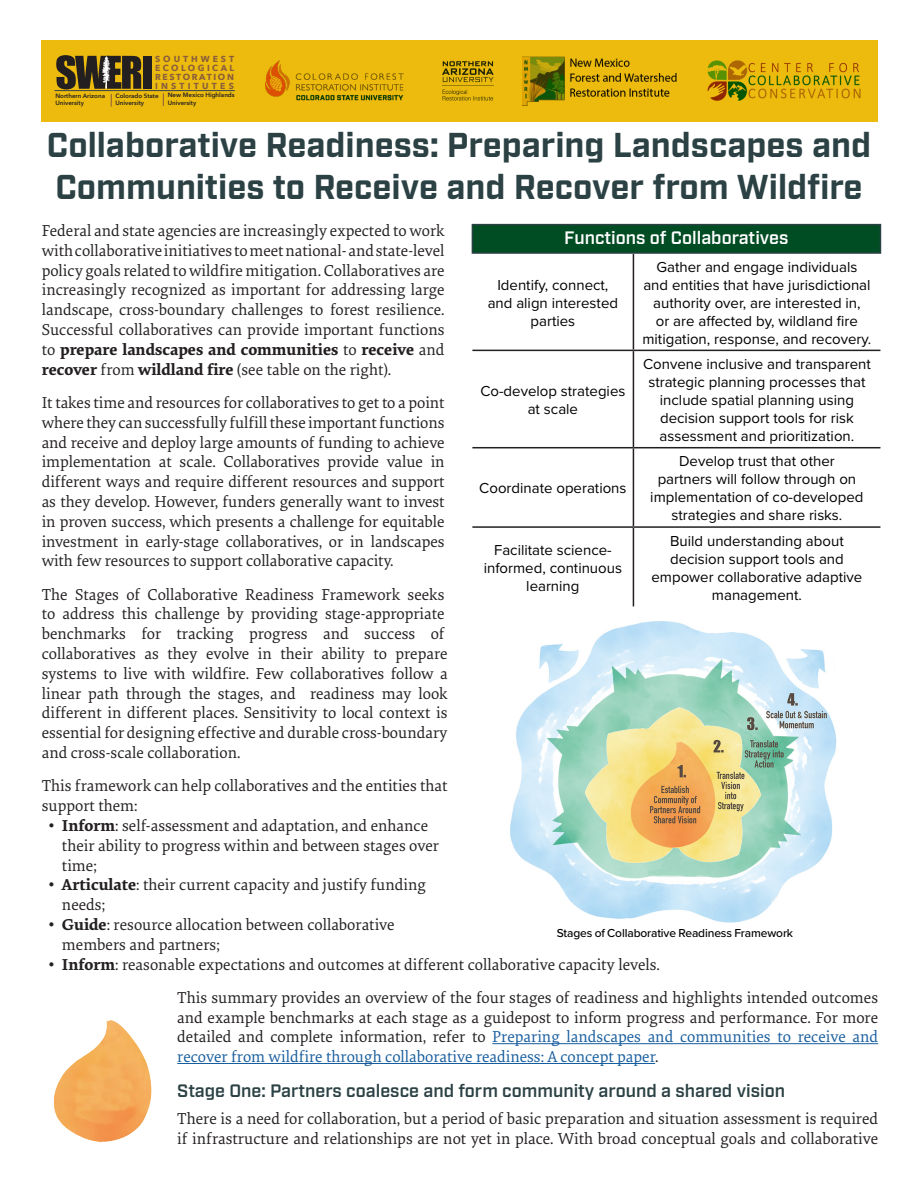
<style>
.page{position:relative;width:918px;height:1188px;background:#fff}
.page>*{position:absolute;margin:0;border:0;box-sizing:border-box;transform-origin:0 0}
.Title_Header{font:700 34.5px/41.4px "Industry";color:#2b4144}
.Body_Header_Flush_le{font:600 18px "Industry";color:#2b4144}
.Body_Header_Flush_le-2{font:600 18px "Industry";color:#fff}
.Main_Body_11pt{font:16.5px/19.8px "Elena Basic";color:#231f20}
.Figure_Text{font:15px/18px "Proxima Nova";color:#000;text-align:center}
.t1{font:500 12px "Proxima Nova";letter-spacing:-.01em;color:#000}
.t2{font:700 8.7px/8.7px "Avenir Next";letter-spacing:.28em;color:#8a5d3b;text-align:justify}
.t3{font:600 6.3px/7.5px "Avenir Next";color:#231f20}
.s1{font-weight:700}
.s2{color:#175d9e}
</style>
<div class="page">
<hr style="left:492px;top:1043px;width:386px;height:1px;background:#175d9e">
<hr style="left:177px;top:1063px;width:478px;height:1px;background:#175d9e">
<div style="left:42px;top:40px;width:836px;height:82px;background:#ecbb0e"></div>
<hr style="left:54px;top:90px;width:181px;height:1px;background:#36464e">
<svg style="left:163px;top:93px;width:1px;height:13px"></svg>
<div style="left:143px;top:56px;width:8px;height:33px;background:#231f20"></div>
<svg style="left:56px;top:55px;width:85px;height:52px"></svg>
<img style="left:523px;top:56px;width:154px;height:49px">
<img style="left:442px;top:61px;width:51px;height:40px">
<img style="left:266px;top:61px;width:138px;height:40px">
<img style="left:708px;top:61px;width:153px;height:40px">
<div style="left:472px;top:225px;width:408px;height:28px;background:#004c23"></div>
<hr style="left:633px;top:254px;width:1px;height:96px;background:#231f20">
<hr style="left:472px;top:350px;width:161px;height:1px;background:#231f20">
<hr style="left:633px;top:350px;width:247px;height:1px;background:#231f20">
<hr style="left:633px;top:351px;width:1px;height:96px;background:#231f20">
<hr style="left:472px;top:447px;width:161px;height:1px;background:#231f20">
<hr style="left:633px;top:447px;width:247px;height:1px;background:#231f20">
<hr style="left:633px;top:448px;width:1px;height:78px;background:#231f20">
<hr style="left:472px;top:526px;width:161px;height:2px;background:#231f20">
<hr style="left:633px;top:526px;width:247px;height:2px;background:#231f20">
<hr style="left:633px;top:528px;width:1px;height:78px;background:#231f20">
<hr style="left:472px;top:224px;width:161px;height:1px;background:#2b4144">
<svg style="left:472px;top:225px;width:1px;height:27px"></svg>
<hr style="left:633px;top:224px;width:248px;height:1px;background:#2b4144">
<svg style="left:880px;top:225px;width:1px;height:27px"></svg>
<hr style="left:472px;top:252px;width:161px;height:2px;background:#2b4144">
<hr style="left:633px;top:252px;width:248px;height:2px;background:#2b4144">
<img style="left:53px;top:1019px;width:99px;height:123px">
<img style="left:510px;top:621px;width:327px;height:302px">
<p class="t2" style="left:155px;top:55px;width:80px">SOUTHWEST ECOLOGICAL RESTORATION INSTITUTES</p>
<p class="t3" style="left:55px;top:92px;width:51px">Northern Arizona<br>University</p>
<p class="t3" style="left:115px;top:92px;width:45px">Colorado State<br>University</p>
<p class="t3" style="left:168px;top:91px;width:68px">New Mexico Highlands<br>University</p>
<p class="Title_Header" style="left:47px;top:127px;width:826px">Collaborative Readiness: Preparing Landscapes and<br>Communities to Receive and Recover from Wildfire</p>
<p class="Body_Header_Flush_le-2" style="left:564px;top:228px;width:226px">Functions of Collaboratives</p>
<p class="Figure_Text" style="left:488px;top:275px;width:132px">Identify, connect, and align interested parties</p>
<p class="Main_Body_11pt" style="left:42px;top:220px;width:404px;text-align:justify">Federal and state agencies are increasingly expected to work with collaborative initiatives to meet national- and state-level policy goals related to wildfire mitigation. Collaboratives are increasingly recognized as important for addressing large landscape, cross-boundary challenges to forest resilience.<br>Successful collaboratives can provide important functions to <span class="s1">prepare landscapes and communities</span> to <span class="s1">receive</span> and <span class="s1">recover</span> from <span class="s1">wildland fire</span> (see table on the right).</p>
<p class="Main_Body_11pt" style="left:42px;top:392px;width:404px;text-align:justify">It takes time and resources for collaboratives to get to a point where they can successfully fulfill these important functions and receive and deploy large amounts of funding to achieve implementation at scale. Collaboratives provide value in different ways and require different resources and support as they develop. However, funders generally want to invest in proven success, which presents a challenge for equitable investment in early-stage collaboratives, or in landscapes with few resources to support collaborative capacity.</p>
<p class="Main_Body_11pt" style="left:42px;top:584px;width:407px">The Stages of Collaborative Readiness Framework seeks to address this challenge by providing stage-appropriate benchmarks for tracking progress and success of collaboratives as they evolve in their ability to prepare systems to live with wildfire. Few collaboratives follow a linear path through the stages, and readiness may look different in different places. Sensitivity to local context is essential for designing effective and durable cross-boundary and cross-scale collaboration.</p>
<p class="Main_Body_11pt" style="left:42px;top:775px;width:407px">This framework can help collaboratives and the entities that support them:</p>
<p class="Main_Body_11pt" style="left:62px;top:815px;width:379px;text-indent:-14px">• <span class="s1">Inform</span>: self-assessment and adaptation, and enhance their ability to progress within and between stages over time;</p>
<p class="Main_Body_11pt" style="left:62px;top:874px;width:366px;text-indent:-14px">• <span class="s1">Articulate</span>: their current capacity and justify funding needs;</p>
<p class="Main_Body_11pt" style="left:62px;top:914px;width:334px;text-indent:-14px">• <span class="s1">Guide</span>: resource allocation between collaborative members and partners;</p>
<p class="Main_Body_11pt" style="left:48px;top:954px;width:613px">• <span class="s1">Inform</span>: reasonable expectations and outcomes at different collaborative capacity levels.</p>
<p class="Main_Body_11pt" style="left:177px;top:987px;width:702px;text-align:justify">This summary provides an overview of the four stages of readiness and highlights intended outcomes and example benchmarks at each stage as a guidepost to inform progress and performance. For more detailed and complete information, refer to <span class="s2">Preparing landscapes and communities to receive and recover from wildfire through collaborative readiness: A concept paper</span>.</p>
<p class="Body_Header_Flush_le" style="left:177px;top:1080px;width:609px">Stage One: Partners coalesce and form community around a shared vision</p>
<p class="Main_Body_11pt" style="left:177px;top:1108px;width:702px">There is a need for collaboration, but a period of basic preparation and situation assessment is required if infrastructure and relationships are not yet in place. With broad conceptual goals and collaborative</p>
<p class="Figure_Text" style="left:642px;top:257px;width:230px">Gather and engage individuals and entities that have jurisdictional authority over, are interested in,<br>or are affected by, wildland fire mitigation, response, and recovery.</p>
<p class="Figure_Text" style="left:643px;top:354px;width:229px">Convene inclusive and transparent strategic planning processes that include spatial planning using decision support tools for risk assessment and prioritization.</p>
<p class="Figure_Text" style="left:480px;top:381px;width:147px">Co-develop strategies at scale</p>
<p class="Figure_Text" style="left:650px;top:452px;width:215px">Develop trust that other partners will follow through on implementation of co-developed strategies and share risks.</p>
<p class="Figure_Text" style="left:479px;top:479px;width:149px">Coordinate operations</p>
<p class="Figure_Text" style="left:484px;top:540px;width:140px">Facilitate science&shy;informed, continuous learning</p>
<p class="Figure_Text" style="left:652px;top:531px;width:212px">Build understanding about decision support tools and empower collaborative adaptive management.</p>
<p class="t1" style="left:557px;top:924px;width:238px">Stages of Collaborative Readiness Framework</p>
</div>
